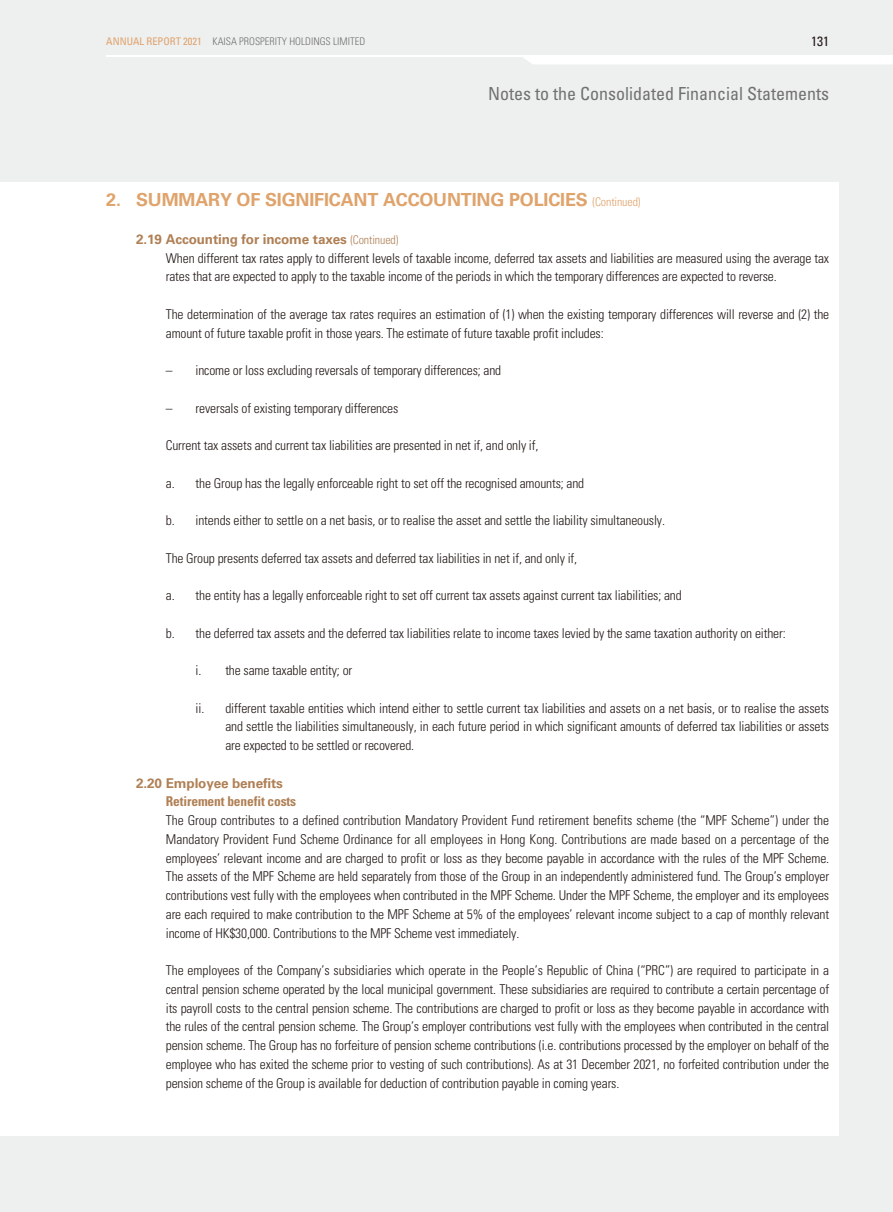
<style>
.page{position:relative;width:893px;height:1212px;background:#eeefef}
.page>*{position:absolute;margin:0;border:0;box-sizing:border-box;transform-origin:0 0}
.t1{font:700 18px "Univers LT Std";letter-spacing:-.01em;color:#dfa36c}
.t2{font:condensed 18px "Univers LT Std";color:#717171}
.t3{font:300 condensed 13.5px/18.8px "Univers LT Std";letter-spacing:-.01em;color:#231916;text-align:justify}
.t4{font:700 condensed 13.5px "Univers LT Std";letter-spacing:-.01em;color:#b08055}
.t5{font:700 13.5px "Univers LT Std";letter-spacing:-.01em;color:#b08055}
.t6{font:condensed 13.5px "Univers LT Std";color:#231916}
.t7{font:300 condensed 10.5px "Univers LT Std";color:#717171}
.s1{font-weight:400;color:#dfa36c}
.s2{font-weight:300;font-stretch:condensed;font-size:12px}
.s3{font-weight:700;font-stretch:normal;color:#b08055}
.s4{font-size:12px;color:#b08055}
</style>
<div class="page">
<div style="left:0;top:182px;width:838px;height:954px;background:#fff"></div>
<div style="left:523px;top:57px;width:370px;height:7px;background:#fff"></div>
<hr style="left:106px;top:55px;width:787px;height:2px;background:#fff">
<p class="t7" style="left:106px;top:36px;width:260px"><span class="s1">ANNUAL REPORT 2021</span> KAISA PROSPERITY HOLDINGS LIMITED</p>
<p class="t6" style="left:811px;top:35px;width:19px">131</p>
<h1 class="t2" style="left:488px;top:85px;width:342px">Notes to the Consolidated Financial Statements</h1>
<h1 class="t1" style="left:106px;top:191px;width:536px">2. SUMMARY OF SIGNIFICANT ACCOUNTING POLICIES <span class="s2">(Continued)</span></h1>
<p class="t3" style="left:166px;top:230px;width:665px;text-align:left;text-indent:-30px"><span class="s3">2.19 Accounting for income taxes</span> <span class="s4">(Continued)<br></span>When different tax rates apply to different levels of taxable income, deferred tax assets and liabilities are measured using the average tax rates that are expected to apply to the taxable income of the periods in which the temporary differences are expected to reverse.</p>
<p class="t3" style="left:166px;top:305px;width:665px">The determination of the average tax rates requires an estimation of (1) when the existing temporary differences will reverse and (2) the amount of future taxable profit in those years. The estimate of future taxable profit includes:</p>
<p class="t3" style="left:166px;top:362px;width:337px">– income or loss excluding reversals of temporary differences; and</p>
<p class="t3" style="left:166px;top:399px;width:234px">– reversals of existing temporary differences</p>
<p class="t3" style="left:166px;top:437px;width:374px">Current tax assets and current tax liabilities are presented in net if, and only if,</p>
<p class="t3" style="left:166px;top:474px;width:420px">a. the Group has the legally enforceable right to set off the recognised amounts; and</p>
<p class="t3" style="left:166px;top:512px;width:501px">b. intends either to settle on a net basis, or to realise the asset and settle the liability simultaneously.</p>
<p class="t3" style="left:166px;top:549px;width:413px">The Group presents deferred tax assets and deferred tax liabilities in net if, and only if,</p>
<p class="t3" style="left:166px;top:587px;width:517px">a. the entity has a legally enforceable right to set off current tax assets against current tax liabilities; and</p>
<p class="t3" style="left:166px;top:624px;width:621px">b. the deferred tax assets and the deferred tax liabilities relate to income taxes levied by the same taxation authority on either:</p>
<p class="t3" style="left:196px;top:662px;width:158px">i. the same taxable entity; or</p>
<p class="t3" style="left:225px;top:699px;width:605px;text-indent:-30px">ii. different taxable entities which intend either to settle current tax liabilities and assets on a net basis, or to realise the assets and settle the liabilities simultaneously, in each future period in which significant amounts of deferred tax liabilities or assets are expected to be settled or recovered.</p>
<p class="t5" style="left:136px;top:776px;width:148px">2.20 Employee benefits</p>
<p class="t4" style="left:166px;top:795px;width:132px">Retirement benefit costs</p>
<p class="t3" style="left:166px;top:812px;width:665px">The Group contributes to a defined contribution Mandatory Provident Fund retirement benefits scheme (the “MPF Scheme”) under the Mandatory Provident Fund Scheme Ordinance for all employees in Hong Kong. Contributions are made based on a percentage of the employees’ relevant income and are charged to profit or loss as they become payable in accordance with the rules of the MPF Scheme.<br>The assets of the MPF Scheme are held separately from those of the Group in an independently administered fund. The Group’s employer contributions vest fully with the employees when contributed in the MPF Scheme. Under the MPF Scheme, the employer and its employees are each required to make contribution to the MPF Scheme at 5% of the employees’ relevant income subject to a cap of monthly relevant income of HK$30,000. Contributions to the MPF Scheme vest immediately.</p>
<p class="t3" style="left:166px;top:962px;width:665px">The employees of the Company’s subsidiaries which operate in the People’s Republic of China (“PRC”) are required to participate in a central pension scheme operated by the local municipal government. These subsidiaries are required to contribute a certain percentage of its payroll costs to the central pension scheme. The contributions are charged to profit or loss as they become payable in accordance with the rules of the central pension scheme. The Group’s employer contributions vest fully with the employees when contributed in the central pension scheme. The Group has no forfeiture of pension scheme contributions (i.e. contributions processed by the employer on behalf of the employee who has exited the scheme prior to vesting of such contributions). As at 31 December 2021, no forfeited contribution under the pension scheme of the Group is available for deduction of contribution payable in coming years.</p>
</div>
